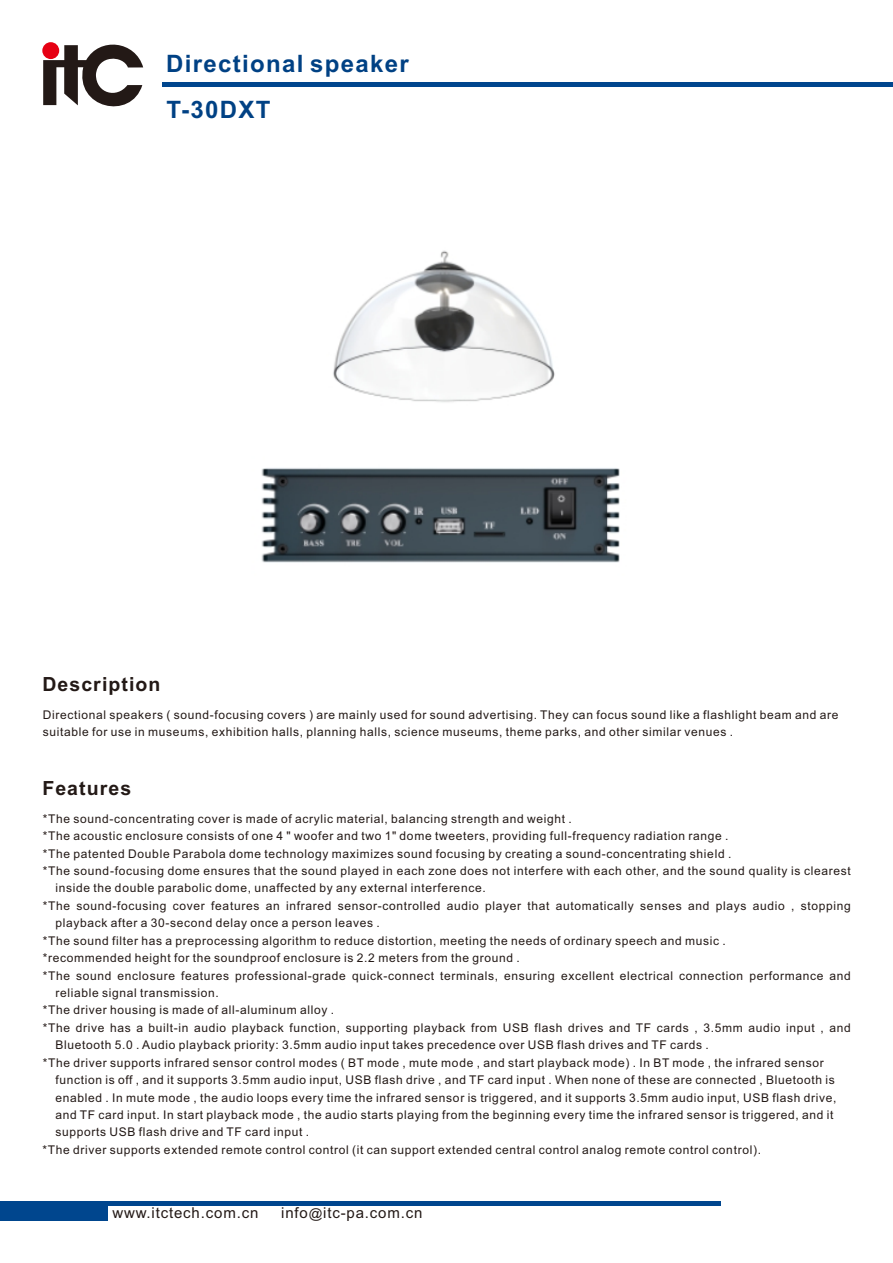
<style>
.page{position:relative;width:893px;height:1263px;background:#fff}
.page>*{position:absolute;margin:0;border:0;box-sizing:border-box;transform-origin:0 0}
.t1{font:700 24px "Arial";letter-spacing:.055em;color:#004184}
.t2{font:700 19.5px "Arial";letter-spacing:.055em;color:#231916}
.t3{font:18.75px "Arial";letter-spacing:-.08em;color:#000;scale:.84 1}
.t4{font:15px "Arial";letter-spacing:.055em;color:#231916}
.t5{font:12px/17.4px "Arial";letter-spacing:.055em;color:#231916}
.s1{font-size:13.5px}
</style>
<div class="page">
<hr style="left:0;top:1202px;width:720px;height:4px;background:#00468e">
<div style="left:0;top:1202px;width:108px;height:18px;background:#00468e"></div>
<hr style="left:163px;top:82px;width:730px;height:4px;background:#00468e">
<svg style="left:43px;top:42px;width:100px;height:65px"></svg>
<img style="left:261px;top:250px;width:359px;height:313px">
<h1 class="t1" style="left:166px;top:54px;width:244px">Directional speaker</h1>
<h1 class="t1" style="left:166px;top:101px;width:106px">T-30DXT</h1>
<h2 class="t2" style="left:42px;top:677px;width:120px">Description</h2>
<p class="t5" style="left:43px;top:707px;width:797px">Directional speakers ( sound-focusing covers ) are mainly used for sound advertising. They can focus sound like a flashlight beam and are suitable for use in museums, exhibition halls, planning halls, science museums, theme parks, and other similar venues .</p>
<h3 class="t3" style="left:136px;top:723px;width:662px">They can focus sound like a flashlight beam and are suitable for use in museums,</h3>
<h2 class="t2" style="left:42px;top:781px;width:90px">Features</h2>
<p class="t5" style="left:43px;top:811px;width:530px">*The sound-concentrating cover is made of acrylic material, balancing strength and weight .</p>
<p class="t5" style="left:43px;top:828px;width:687px">*The acoustic enclosure consists of one 4 " woofer and two 1" dome tweeters, providing full-frequency radiation range .</p>
<p class="t5" style="left:43px;top:846px;width:690px">*The patented Double Parabola dome technology maximizes sound focusing by creating a sound-concentrating shield .</p>
<p class="t5" style="left:43px;top:863px;width:809px">*The sound-focusing dome ensures that the sound played in each zone does not interfere with each other, and the sound quality is clearest</p>
<p class="t5" style="left:56px;top:881px;width:432px">inside the double parabolic dome, unaffected by any external interference.</p>
<p class="t5" style="left:43px;top:898px;width:809px">*The sound-focusing cover features an infrared sensor-controlled audio player that automatically senses and plays audio , stopping</p>
<p class="t5" style="left:56px;top:915px;width:326px">playback after a 30-second delay once a person leaves .</p>
<p class="t5" style="left:43px;top:933px;width:685px">*The sound filter has a preprocessing algorithm to reduce distortion, meeting the needs of ordinary speech and music .</p>
<p class="t5" style="left:43px;top:950px;width:478px">*recommended height for the soundproof enclosure is 2.2 meters from the ground .</p>
<p class="t5" style="left:43px;top:968px;width:809px">*The sound enclosure features professional-grade quick-connect terminals, ensuring excellent electrical connection performance and</p>
<p class="t5" style="left:56px;top:985px;width:165px">reliable signal transmission.</p>
<p class="t5" style="left:43px;top:1003px;width:293px">*The driver housing is made of all-aluminum alloy .</p>
<p class="t5" style="left:43px;top:1020px;width:809px">*The drive has a built-in audio playback function, supporting playback from USB flash drives and TF cards , 3.5mm audio input , and</p>
<p class="t5" style="left:55px;top:1037px;width:655px">Bluetooth 5.0 . Audio playback priority: 3.5mm audio input takes precedence over USB flash drives and TF cards .</p>
<p class="t5" style="left:43px;top:1055px;width:783px">*The driver supports infrared sensor control modes ( BT mode , mute mode , and start playback mode) . In BT mode , the infrared sensor</p>
<p class="t5" style="left:55px;top:1072px;width:781px">function is off , and it supports 3.5mm audio input, USB flash drive , and TF card input . When none of these are connected , Bluetooth is</p>
<p class="t5" style="left:55px;top:1090px;width:783px">enabled . In mute mode , the audio loops every time the infrared sensor is triggered, and it supports 3.5mm audio input, USB flash drive,</p>
<p class="t5" style="left:55px;top:1107px;width:780px">and TF card input. In start playback mode , the audio starts playing from the beginning every time the infrared sensor is triggered, and it</p>
<p class="t5" style="left:55px;top:1125px;width:255px">supports USB flash drive and TF card input .</p>
<p class="t5" style="left:43px;top:1142px;width:720px">*The driver supports extended remote control control (it can support extended central control analog remote control control).</p>
<p class="t4" style="left:112px;top:1207px;width:147px">www.itctech.com.cn</p>
<p class="t4" style="left:281px;top:1207px;width:143px">info<span class="s1">@</span>itc-pa.com.cn</p>
</div>
